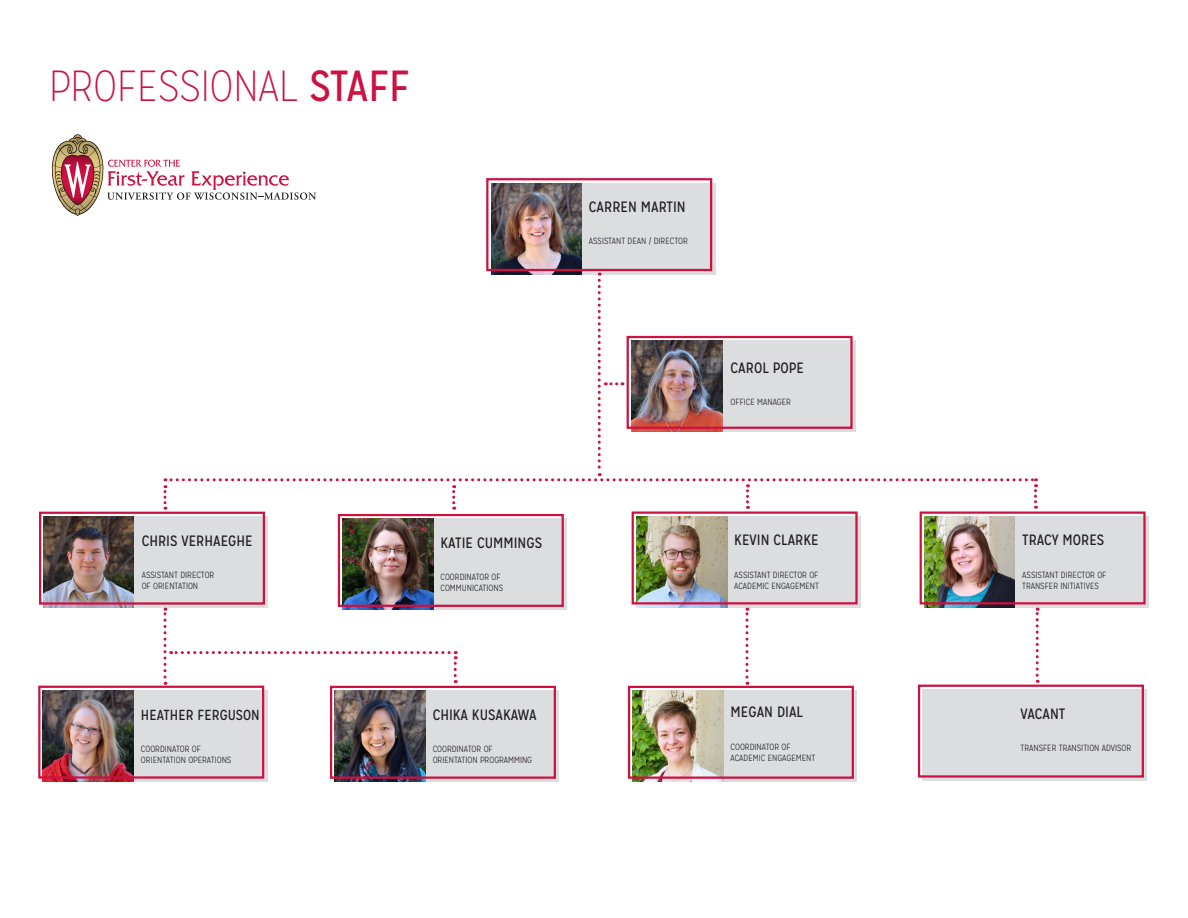
<style>
.page{position:relative;width:1188px;height:918px;background:#fff}
.page>*{position:absolute;margin:0;border:0;box-sizing:border-box;transform-origin:0 0}
.t1{font:100 43.5px "Mission Gothic";color:#cd1141}
.t2{font:15px "Mission Gothic";color:#231f20}
.t3{font:14.55px "Mission Gothic";color:#231f20}
.t4{font:300 9px "Mission Gothic";color:#231f20}
.s1{font-weight:400}
</style>
<div class="page">
<div style="left:44px;top:517px;width:224px;height:91px;background:#dcdddf"></div>
<img style="left:44px;top:517px;width:90px;height:91px">
<div style="left:39px;top:512px;width:226px;height:93px;border:2px solid #cd1141"></div>
<div style="left:636px;top:516px;width:224px;height:91px;background:#dcdddf"></div>
<img style="left:636px;top:516px;width:91px;height:91px">
<div style="left:632px;top:511px;width:226px;height:93px;border:2px solid #cd1141"></div>
<div style="left:924px;top:516px;width:224px;height:91px;background:#dcdddf"></div>
<img style="left:924px;top:516px;width:91px;height:91px">
<div style="left:920px;top:511px;width:226px;height:93px;border:2px solid #cd1141"></div>
<div style="left:343px;top:519px;width:224px;height:91px;background:#dcdddf"></div>
<img style="left:343px;top:519px;width:90px;height:89px">
<div style="left:338px;top:514px;width:226px;height:93px;border:2px solid #cd1141"></div>
<div style="left:43px;top:691px;width:224px;height:91px;background:#dcdddf"></div>
<img style="left:43px;top:691px;width:90px;height:91px">
<div style="left:38px;top:686px;width:226px;height:93px;border:2px solid #cd1141"></div>
<div style="left:633px;top:691px;width:224px;height:91px;background:#dcdddf"></div>
<img style="left:633px;top:691px;width:91px;height:91px">
<div style="left:628px;top:686px;width:226px;height:93px;border:2px solid #cd1141"></div>
<div style="left:923px;top:689px;width:224px;height:92px;background:#dcdddf"></div>
<div style="left:918px;top:685px;width:226px;height:93px;border:2px solid #cd1141"></div>
<div style="left:491px;top:183px;width:224px;height:91px;background:#dcdddf"></div>
<img style="left:492px;top:183px;width:90px;height:90px">
<div style="left:486px;top:178px;width:226px;height:93px;border:2px solid #cd1141"></div>
<div style="left:335px;top:691px;width:224px;height:91px;background:#dcdddf"></div>
<img style="left:335px;top:691px;width:91px;height:91px">
<div style="left:330px;top:686px;width:226px;height:93px;border:2px solid #cd1141"></div>
<svg style="left:164px;top:608px;width:293px;height:77px"></svg>
<svg style="left:745px;top:608px;width:3px;height:77px"></svg>
<svg style="left:1036px;top:608px;width:3px;height:75px"></svg>
<svg style="left:164px;top:273px;width:873px;height:237px"></svg>
<svg style="left:51px;top:134px;width:265px;height:82px"></svg>
<p class="t1" style="left:49px;top:61px;width:362px">PROFESSIONAL <span class="s1">STAFF</span></p>
<p class="t2" style="left:589px;top:198px;width:98px">CARREN MARTIN</p>
<p class="t4" style="left:589px;top:236px;width:100px">ASSISTANT DEAN / DIRECTOR</p>
<p class="t2" style="left:731px;top:359px;width:75px">CAROL POPE</p>
<p class="t4" style="left:731px;top:397px;width:62px">OFFICE MANAGER</p>
<p class="t2" style="left:142px;top:531px;width:113px">CHRIS VERHAEGHE</p>
<p class="t4" style="left:142px;top:570px;width:74px">ASSISTANT DIRECTOR</p>
<p class="t4" style="left:142px;top:580px;width:58px">OF ORIENTATION</p>
<p class="t3" style="left:141px;top:706px;width:120px">HEATHER FERGUSON</p>
<p class="t4" style="left:141px;top:744px;width:62px">COORDINATOR OF</p>
<p class="t4" style="left:141px;top:754px;width:92px">ORIENTATION OPERATIONS</p>
<p class="t2" style="left:441px;top:534px;width:103px">KATIE CUMMINGS</p>
<p class="t4" style="left:441px;top:572px;width:62px">COORDINATOR OF</p>
<p class="t4" style="left:441px;top:583px;width:64px">COMMUNICATIONS</p>
<p class="t2" style="left:433px;top:705px;width:105px">CHIKA KUSAKAWA</p>
<p class="t4" style="left:433px;top:744px;width:62px">COORDINATOR OF</p>
<p class="t4" style="left:433px;top:755px;width:101px">ORIENTATION PROGRAMMING</p>
<p class="t2" style="left:734px;top:531px;width:86px">KEVIN CLARKE</p>
<p class="t4" style="left:734px;top:569px;width:86px">ASSISTANT DIRECTOR OF</p>
<p class="t4" style="left:734px;top:580px;width:86px">ACADEMIC ENGAGEMENT</p>
<p class="t2" style="left:731px;top:703px;width:74px">MEGAN DIAL</p>
<p class="t4" style="left:731px;top:741px;width:62px">COORDINATOR OF</p>
<p class="t4" style="left:731px;top:752px;width:86px">ACADEMIC ENGAGEMENT</p>
<p class="t2" style="left:1022px;top:531px;width:84px">TRACY MORES</p>
<p class="t4" style="left:1022px;top:569px;width:86px">ASSISTANT DIRECTOR OF</p>
<p class="t4" style="left:1022px;top:580px;width:78px">TRANSFER INITIATIVES</p>
<p class="t2" style="left:1021px;top:704px;width:46px">VACANT</p>
<p class="t4" style="left:1021px;top:743px;width:112px">TRANSFER TRANSITION ADVISOR</p>
</div>
